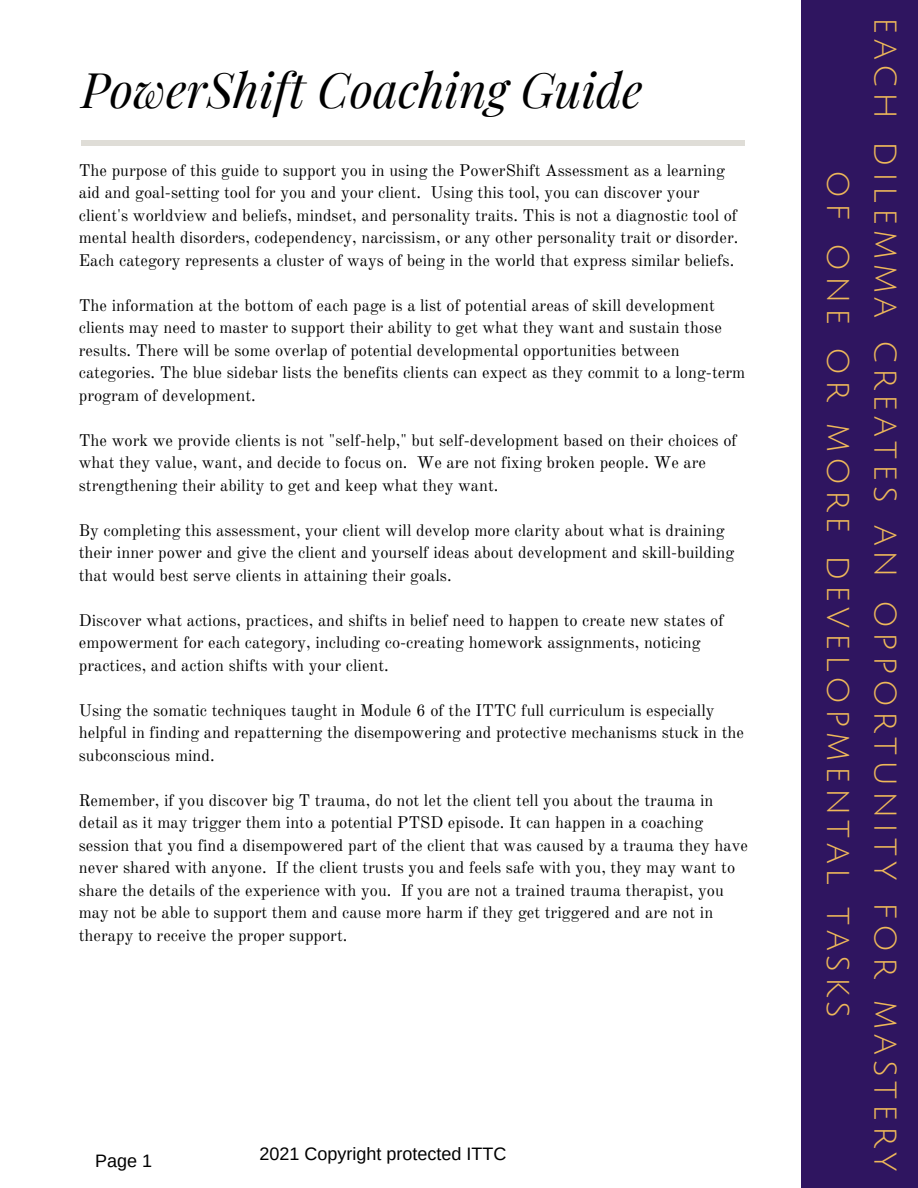
<style>
.page{position:relative;width:918px;height:1188px;background:#fff}
.page>*{position:absolute;margin:0;border:0;box-sizing:border-box;transform-origin:0 0}
.t1{font:italic 48px "Playfair Display";color:#000}
.t2{font:34.5px/47.2px "Julius Sans One";letter-spacing:.14em;color:#eeb85a;text-align:center}
.t3{font:18px "Arimo";color:#000}
.t4{font:16.5px/22.5px "Old Standard";color:#000}
</style>
<div class="page">
<hr style="left:82px;top:141px;width:663px;height:4px;background:#dfddd7">
<div style="left:801px;top:0;width:117px;height:1188px;background:#2f1560"></div>
<p class="t1" style="left:81px;top:56px;width:563px">PowerShift Coaching Guide</p>
<p class="t4" style="left:79px;top:159px;width:661px">The purpose of this guide to support you in using the PowerShift Assessment as a learning aid and goal-setting tool for you and your client. Using this tool, you can discover your client's worldview and beliefs, mindset, and personality traits. This is not a diagnostic tool of mental health disorders, codependency, narcissism, or any other personality trait or disorder.<br>Each category represents a cluster of ways of being in the world that express similar beliefs.</p>
<p class="t4" style="left:79px;top:294px;width:668px">The information at the bottom of each page is a list of potential areas of skill development clients may need to master to support their ability to get what they want and sustain those results. There will be some overlap of potential developmental opportunities between categories. The blue sidebar lists the benefits clients can expect as they commit to a long-term program of development.</p>
<p class="t4" style="left:79px;top:429px;width:660px">The work we provide clients is not "self-help," but self-development based on their choices of what they value, want, and decide to focus on. We are not fixing broken people. We are strengthening their ability to get and keep what they want.</p>
<p class="t4" style="left:79px;top:519px;width:657px">By completing this assessment, your client will develop more clarity about what is draining their inner power and give the client and yourself ideas about development and skill-building that would best serve clients in attaining their goals.</p>
<p class="t4" style="left:79px;top:609px;width:647px">Discover what actions, practices, and shifts in belief need to happen to create new states of empowerment for each category, including co-creating homework assignments, noticing practices, and action shifts with your client.</p>
<p class="t4" style="left:79px;top:699px;width:667px">Using the somatic techniques taught in Module 6 of the ITTC full curriculum is especially helpful in finding and repatterning the disempowering and protective mechanisms stuck in the subconscious mind.</p>
<p class="t4" style="left:79px;top:789px;width:671px">Remember, if you discover big T trauma, do not let the client tell you about the trauma in detail as it may trigger them into a potential PTSD episode. It can happen in a coaching session that you find a disempowered part of the client that was caused by a trauma they have never shared with anyone. If the client trusts you and feels safe with you, they may want to share the details of the experience with you. If you are not a trained trauma therapist, you may not be able to support them and cause more harm if they get triggered and are not in therapy to receive the proper support.</p>
<p class="t3" style="left:95px;top:1150px;width:59px">Page 1</p>
<p class="t3" style="left:260px;top:1144px;width:248px">2021 Copyright protected ITTC</p>
<p class="t2" style="left:909px;top:17px;width:1155px;rotate:90deg">each dilemma creates an opportunity for mastery of one or more developmental tasks</p>
</div>
